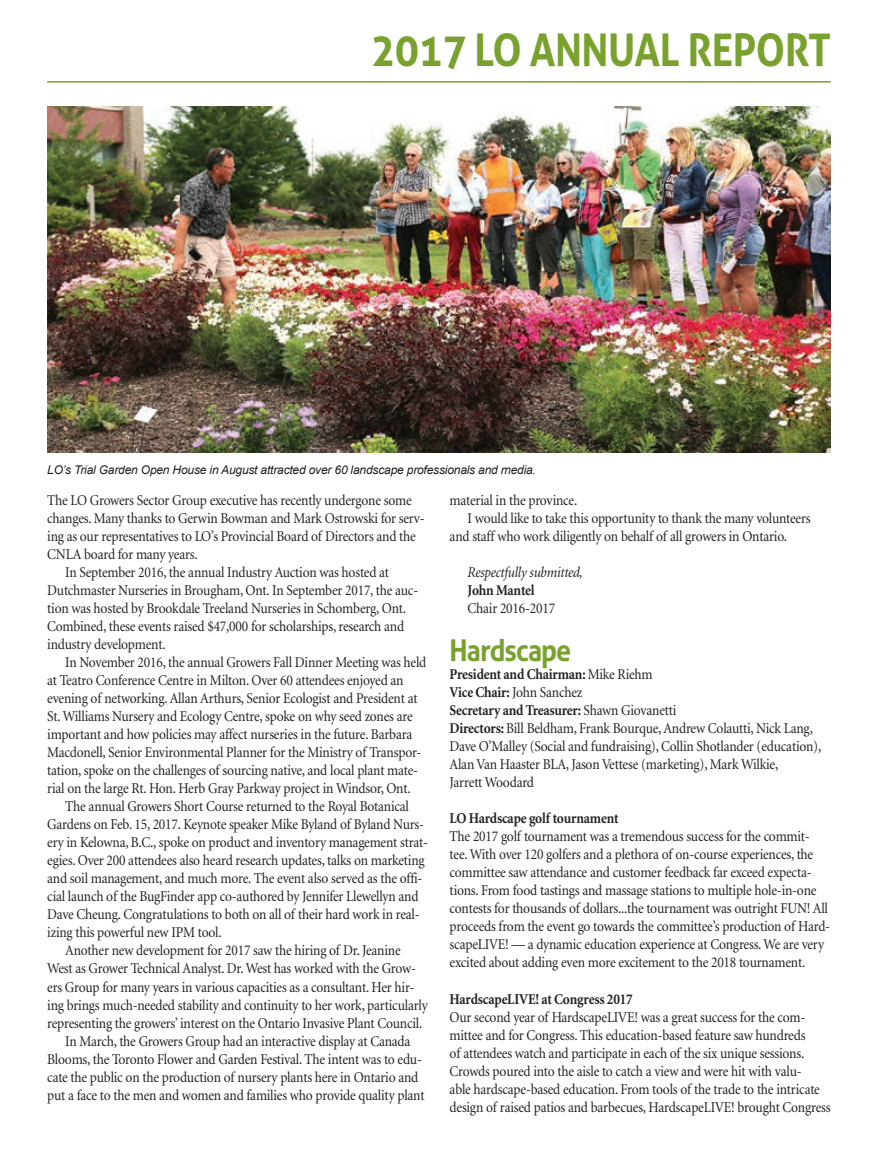
<style>
.page{position:relative;width:878px;height:1175px;background:#fff}
.page>*{position:absolute;margin:0;border:0;box-sizing:border-box;transform-origin:0 0}
.t1{font:700 45px "Aller";letter-spacing:-.015em;color:#78a22d;scale:.9 1}
.t2{font:700 30px "Aller";letter-spacing:-.035em;color:#78a22d;scale:.9 1}
.t3{font:15px/18px "Minion LT";letter-spacing:-.015em;color:#231f20;scale:.9 1}
.t4{font:700 15px "Minion LT";letter-spacing:-.015em;color:#231f20;scale:.9 1}
.t5{font:italic 15px "Minion LT";letter-spacing:-.015em;color:#231f20;scale:.9 1}
.t6{font:italic 12px "Arial";letter-spacing:-.015em;color:#231f20}
.s1{font-weight:700}
</style>
<div class="page">
<hr style="left:47px;top:81px;width:783px;height:2px;background:#78a22d">
<img style="left:47px;top:107px;width:783px;height:346px">
<h1 class="t1" style="left:371px;top:22px;width:512px">2017 LO ANNUAL REPORT</h1>
<p class="t6" style="left:47px;top:462px;width:490px">LO’s Trial Garden Open House in August attracted over 60 landscape professionals and media.</p>
<p class="t3" style="left:47px;top:492px;width:406px">The LO Growers Sector Group executive has recently undergone some</p>
<p class="t3" style="left:47px;top:510px;width:421px">changes. Many thanks to Gerwin Bowman and Mark Ostrowski for serv-</p>
<p class="t3" style="left:47px;top:528px;width:411px">ing as our representatives to LO’s Provincial Board of Directors and the</p>
<p class="t3" style="left:47px;top:546px;width:168px">CNLA board for many years.</p>
<p class="t3" style="left:65px;top:564px;width:361px">In September 2016, the annual Industry Auction was hosted at</p>
<p class="t3" style="left:47px;top:582px;width:414px">Dutchmaster Nurseries in Brougham, Ont. In September 2017, the auc-</p>
<p class="t3" style="left:47px;top:600px;width:400px">tion was hosted by Brookdale Treeland Nurseries in Schomberg, Ont.</p>
<p class="t3" style="left:47px;top:618px;width:398px">Combined, these events raised $47,000 for scholarships, research and</p>
<p class="t3" style="left:47px;top:636px;width:133px">industry development.</p>
<p class="t3" style="left:65px;top:654px;width:402px">In November 2016, the annual Growers Fall Dinner Meeting was held</p>
<p class="t3" style="left:47px;top:672px;width:397px">at Teatro Conference Centre in Milton. Over 60 attendees enjoyed an</p>
<p class="t3" style="left:47px;top:690px;width:413px">evening of networking. Allan Arthurs, Senior Ecologist and President at</p>
<p class="t3" style="left:47px;top:708px;width:407px">St. Williams Nursery and Ecology Centre, spoke on why seed zones are</p>
<p class="t3" style="left:47px;top:726px;width:407px">important and how policies may affect nurseries in the future. Barbara</p>
<p class="t3" style="left:47px;top:744px;width:417px">Macdonell, Senior Environmental Planner for the Ministry of Transpor-</p>
<p class="t3" style="left:47px;top:762px;width:413px">tation, spoke on the challenges of sourcing native, and local plant mate-</p>
<p class="t3" style="left:47px;top:780px;width:405px">rial on the large Rt. Hon. Herb Gray Parkway project in Windsor, Ont.</p>
<p class="t3" style="left:65px;top:798px;width:383px">The annual Growers Short Course returned to the Royal Botanical</p>
<p class="t3" style="left:47px;top:816px;width:420px">Gardens on Feb. 15, 2017. Keynote speaker Mike Byland of Byland Nurs-</p>
<p class="t3" style="left:47px;top:834px;width:425px">ery in Kelowna, B.C., spoke on product and inventory management strat-</p>
<p class="t3" style="left:47px;top:852px;width:421px">egies. Over 200 attendees also heard research updates, talks on marketing</p>
<p class="t3" style="left:47px;top:870px;width:418px">and soil management, and much more. The event also served as the offi-</p>
<p class="t3" style="left:47px;top:888px;width:414px">cial launch of the BugFinder app co-authored by Jennifer Llewellyn and</p>
<p class="t3" style="left:47px;top:906px;width:415px">Dave Cheung. Congratulations to both on all of their hard work in real-</p>
<p class="t3" style="left:47px;top:924px;width:195px">izing this powerful new IPM tool.</p>
<p class="t3" style="left:65px;top:942px;width:374px">Another new development for 2017 saw the hiring of Dr. Jeanine</p>
<p class="t3" style="left:47px;top:960px;width:411px">West as Grower Technical Analyst. Dr. West has worked with the Grow-</p>
<p class="t3" style="left:47px;top:978px;width:409px">ers Group for many years in various capacities as a consultant. Her hir-</p>
<p class="t3" style="left:47px;top:996px;width:424px">ing brings much-needed stability and continuity to her work, particularly</p>
<p class="t3" style="left:47px;top:1014px;width:418px">representing the growers’ interest on the Ontario Invasive Plant Council.</p>
<p class="t3" style="left:65px;top:1032px;width:385px">In March, the Growers Group had an interactive display at Canada</p>
<p class="t3" style="left:47px;top:1050px;width:418px">Blooms, the Toronto Flower and Garden Festival. The intent was to edu-</p>
<p class="t3" style="left:47px;top:1068px;width:414px">cate the public on the production of nursery plants here in Ontario and</p>
<p class="t3" style="left:47px;top:1086px;width:420px">put a face to the men and women and families who provide quality plant</p>
<p class="t3" style="left:449px;top:492px;width:143px">material in the province.</p>
<p class="t3" style="left:467px;top:510px;width:382px">I would like to take this opportunity to thank the many volunteers</p>
<p class="t3" style="left:449px;top:528px;width:376px">and staff who work diligently on behalf of all growers in Ontario.</p>
<p class="t5" style="left:467px;top:565px;width:129px">Respectfully submitted,</p>
<p class="t4" style="left:467px;top:583px;width:76px">John Mantel</p>
<p class="t3" style="left:467px;top:600px;width:99px">Chair 2016-2017</p>
<h2 class="t2" style="left:449px;top:632px;width:137px">Hardscape</h2>
<p class="t3" style="left:449px;top:666px;width:414px"><span class="s1">President and Chairman:</span> Mike Riehm<br><span class="s1">Vice Chair:</span> John Sanchez<br><span class="s1">Secretary and Treasurer:</span> Shawn Giovanetti<br><span class="s1">Directors:</span> Bill Beldham, Frank Bourque, Andrew Colautti, Nick Lang, Dave O’Malley (Social and fundraising), Collin Shotlander (education), Alan Van Haaster BLA, Jason Vettese (marketing), Mark Wilkie,<br>Jarrett Woodard</p>
<p class="t4" style="left:449px;top:811px;width:189px">LO Hardscape golf tournament</p>
<p class="t3" style="left:449px;top:828px;width:424px">The 2017 golf tournament was a tremendous success for the commit&shy;tee. With over 120 golfers and a plethora of on-course experiences, the committee saw attendance and customer feedback far exceed expecta&shy;tions. From food tastings and massage stations to multiple hole-in-one contests for thousands of dollars...the tournament was outright FUN! All proceeds from the event go towards the committee’s production of Hard&shy;scapeLIVE! — a dynamic education experience at Congress. We are very excited about adding even more excitement to the 2018 tournament.</p>
<p class="t4" style="left:449px;top:991px;width:205px">HardscapeLIVE! at Congress 2017</p>
<p class="t3" style="left:449px;top:1008px;width:425px">Our second year of HardscapeLIVE! was a great success for the com&shy;mittee and for Congress. This education-based feature saw hundreds<br>of attendees watch and participate in each of the six unique sessions.<br>Crowds poured into the aisle to catch a view and were hit with valu-<br>able hardscape-based education. From tools of the trade to the intricate design of raised patios and barbecues, HardscapeLIVE! brought Congress</p>
</div>
